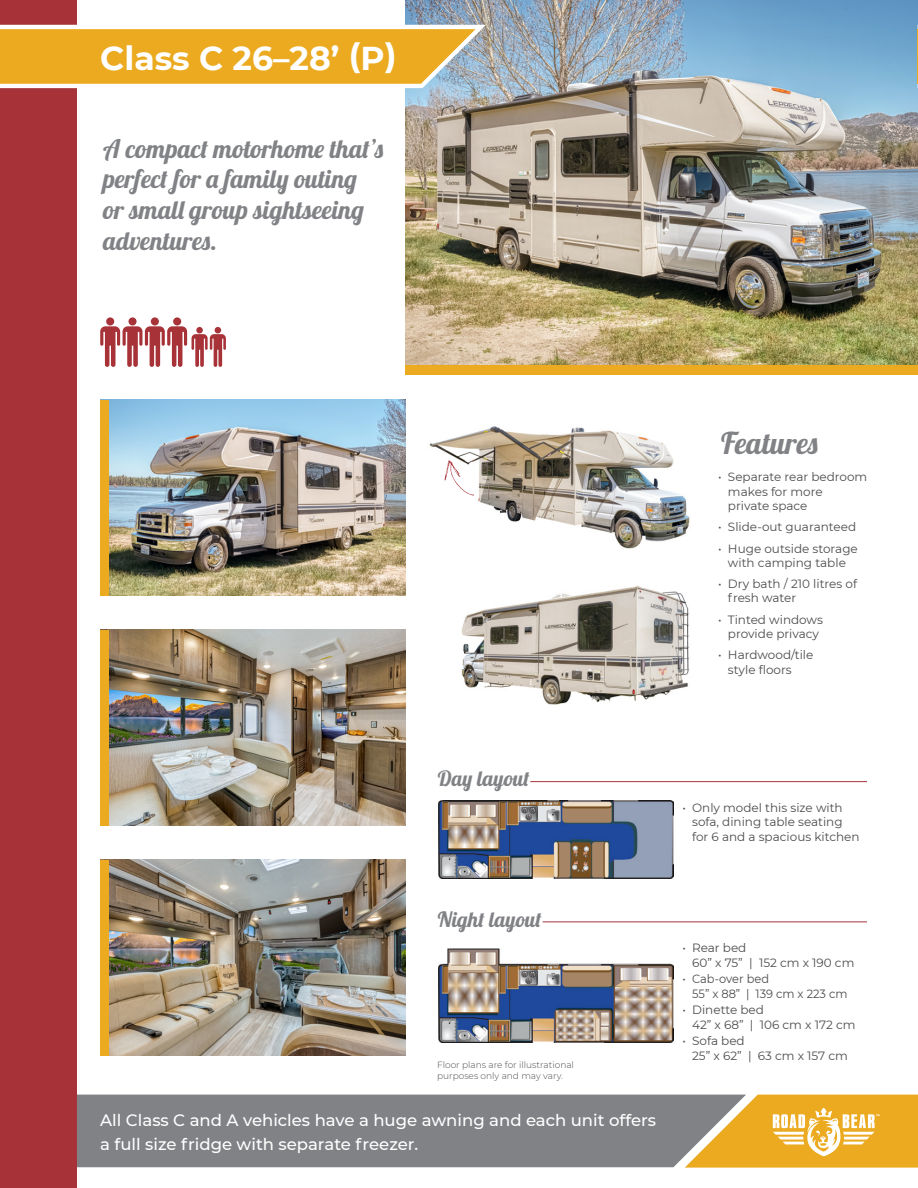
<style>
.page{position:relative;width:918px;height:1188px;background:#fff}
.page>*{position:absolute;margin:0;border:0;box-sizing:border-box;transform-origin:0 0}
.t1{font:700 33px "Montserrat";color:#fff}
.t2{font:30px "Lobster";color:#808285}
.t3{font:25.5px/30.6px "Lobster";color:#808285}
.t4{font:21px "Lobster";color:#808285}
.t5{font:500 16.5px/24px "Montserrat";color:#fff}
.t6{font:12px/14.4px "Montserrat";color:#4b4c4d}
.t7{font:12px/14.4px "Montserrat";color:#4b4c4d;scale:.95 1}
.t8{font:300 9px/10.8px "Montserrat";color:#4b4c4d}
</style>
<div class="page">
<div style="left:76px;top:1095px;width:609px;height:72px;background:#808285"></div>
<img style="left:405px;top:0;width:513px;height:365px">
<div style="left:405px;top:365px;width:513px;height:9px;background:#ebaa20"></div>
<div style="left:0;top:0;width:76px;height:1188px;background:#a73339"></div>
<svg style="left:0;top:17px;width:488px;height:76px"></svg>
<img style="left:439px;top:800px;width:234px;height:78px">
<img style="left:439px;top:949px;width:235px;height:94px">
<img style="left:109px;top:400px;width:296px;height:195px">
<div style="left:100px;top:400px;width:9px;height:195px;background:#ebaa20"></div>
<img style="left:109px;top:630px;width:296px;height:195px">
<div style="left:100px;top:630px;width:9px;height:195px;background:#ebaa20"></div>
<img style="left:109px;top:860px;width:296px;height:195px">
<div style="left:100px;top:860px;width:9px;height:195px;background:#ebaa20"></div>
<svg style="left:100px;top:317px;width:126px;height:50px"></svg>
<hr style="left:530px;top:781px;width:337px;height:1px;background:#a73339">
<hr style="left:543px;top:922px;width:324px;height:1px;background:#a73339">
<svg style="left:685px;top:1095px;width:233px;height:73px;background:#e2b24b"></svg>
<img style="left:429px;top:426px;width:261px;height:123px">
<svg style="left:444px;top:460px;width:30px;height:36px"></svg>
<img style="left:461px;top:586px;width:229px;height:119px">
<svg style="left:913px;top:17px;width:5px;height:76px"></svg>
<hr style="left:917px;top:29px;width:1px;height:55px;background:#ebaa20">
<p class="t1" style="left:100px;top:35px;width:298px">Class C 26–28’ (P)</p>
<p class="t3" style="left:103px;top:133px;width:282px">A compact motorhome that’s perfect for a family outing or small group sightseeing adventures.</p>
<p class="t2" style="left:721px;top:424px;width:99px">Features</p>
<p class="t6" style="left:728px;top:470px;width:141px;text-indent:-10px">• Separate rear bedroom makes for more<br>private space</p>
<p class="t6" style="left:718px;top:519px;width:139px">• Slide-out guaranteed</p>
<p class="t6" style="left:718px;top:541px;width:141px;text-align:center">• Huge outside storage with camping table</p>
<p class="t6" style="left:728px;top:576px;width:131px;text-indent:-10px">• Dry bath / 210 litres of fresh water</p>
<p class="t6" style="left:718px;top:612px;width:106px;text-align:center">• Tinted windows provide privacy</p>
<p class="t6" style="left:728px;top:647px;width:87px;text-indent:-10px">• Hardwood/tile style floors</p>
<p class="t4" style="left:438px;top:765px;width:93px">Day layout</p>
<p class="t4" style="left:438px;top:906px;width:105px">Night layout</p>
<p class="t8" style="left:437px;top:1059px;width:138px">Floor plans are for illustrational purposes only and may vary.</p>
<p class="t5" style="left:100px;top:1107px;width:557px">All Class C and A vehicles have a huge awning and each unit offers a full size fridge with separate freezer.</p>
<p class="t6" style="left:692px;top:800px;width:169px;text-indent:-10px">• Only model this size with sofa, dining table seating for 6 and a spacious kitchen</p>
<p class="t6" style="left:692px;top:941px;width:164px;text-indent:-10px">• Rear bed<br>60” x 75” | 152 cm x 190 cm</p>
<p class="t7" style="left:692px;top:972px;width:165px;text-indent:-10px">• Cab-over bed<br>55” x 88” | 139 cm x 223 cm</p>
<p class="t6" style="left:692px;top:1002px;width:165px;text-indent:-10px">• Dinette bed<br>42” x 68” | 106 cm x 172 cm</p>
<p class="t6" style="left:692px;top:1033px;width:157px;text-indent:-10px">• Sofa bed<br>25” x 62” | 63 cm x 157 cm</p>
</div>
